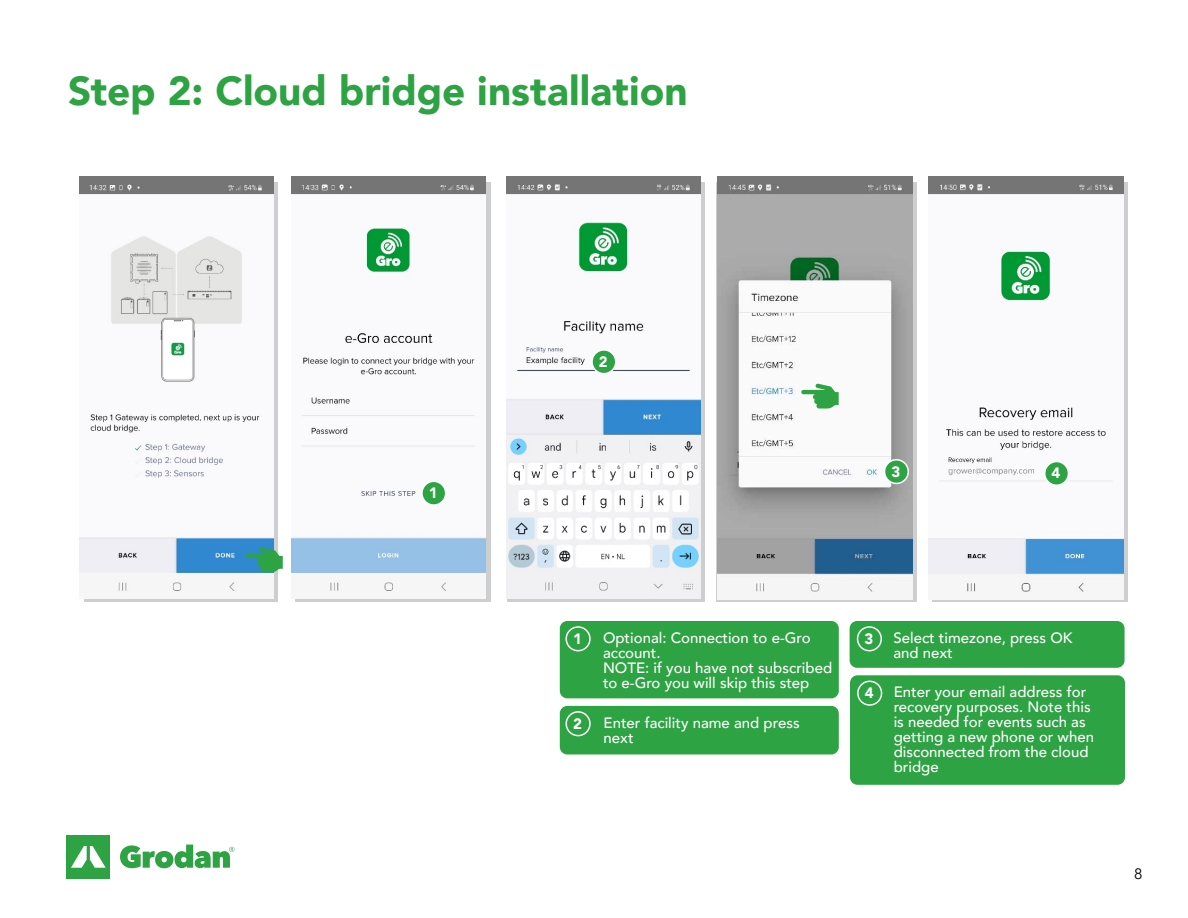
<style>
.page{position:relative;width:1188px;height:918px;background:#fff}
.page>*{position:absolute;margin:0;border:0;box-sizing:border-box;transform-origin:0 0}
.t1{font:900 40.5px "Avenir";color:#2da343}
.t2{font:500 15px/15px "Avenir";color:#fff}
.t3{font:900 15px "Avenir";color:#fff}
.t4{font:15px "Avenir";color:#000}
</style>
<div class="page">
<div style="left:67px;top:835px;width:43px;height:44px;background:#2da343"></div>
<svg style="left:71px;top:846px;width:35px;height:22px"></svg>
<svg style="left:120px;top:845px;width:114px;height:23px"></svg>
<div style="left:295px;top:183px;width:195px;height:419px;background:#cccecf"></div>
<div style="left:85px;top:183px;width:193px;height:419px;background:#cccecf"></div>
<div style="left:717px;top:183px;width:200px;height:419px;background:linear-gradient(to bottom,#cccecf,#cccecf)"></div>
<div style="left:933px;top:183px;width:195px;height:419px;background:#cccecf"></div>
<div style="left:507px;top:183px;width:197px;height:419px;background:#cccecf"></div>
<div style="left:560px;top:621px;width:279px;height:77px;background:#2da343;border-radius:8px"></div>
<div style="left:560px;top:706px;width:279px;height:48px;background:#2da343;border-radius:7px"></div>
<div style="left:850px;top:621px;width:275px;height:47px;background:#2da343;border-radius:8px"></div>
<div style="left:850px;top:675px;width:275px;height:110px;background:#2da343;border-radius:8px"></div>
<div style="left:565px;top:626px;width:26px;height:25px;border:2px solid #fff;border-radius:50%"></div>
<div style="left:565px;top:711px;width:26px;height:25px;border:2px solid #fff;border-radius:50%"></div>
<div style="left:857px;top:626px;width:25px;height:25px;border:2px solid #fff;border-radius:50%"></div>
<div style="left:857px;top:681px;width:25px;height:25px;border:2px solid #fff;border-radius:50%"></div>
<img style="left:79px;top:176px;width:195px;height:422px">
<img style="left:291px;top:176px;width:195px;height:422px">
<img style="left:506px;top:176px;width:195px;height:422px">
<img style="left:717px;top:176px;width:195px;height:424px">
<img style="left:928px;top:176px;width:196px;height:424px">
<svg style="left:245px;top:547px;width:38px;height:25px"></svg>
<div style="left:422px;top:481px;width:24px;height:24px;background:#2da343;border-radius:50%"></div>
<div style="left:421px;top:481px;width:25px;height:25px;border:2px solid #fff;border-radius:50%"></div>
<div style="left:592px;top:350px;width:24px;height:24px;background:#2da343;border-radius:50%"></div>
<div style="left:591px;top:349px;width:26px;height:25px;border:2px solid #fff;border-radius:50%"></div>
<svg style="left:801px;top:384px;width:38px;height:25px"></svg>
<div style="left:885px;top:460px;width:23px;height:23px;background:#2da343;border-radius:50%"></div>
<div style="left:884px;top:459px;width:25px;height:25px;border:2px solid #fff;border-radius:50%"></div>
<div style="left:1045px;top:462px;width:23px;height:23px;background:#2da343;border-radius:50%"></div>
<div style="left:1044px;top:461px;width:25px;height:25px;border:2px solid #fff;border-radius:50%"></div>
<h1 class="t1" style="left:68px;top:56px;width:621px">Step 2: Cloud bridge installation</h1>
<p class="t3" style="left:429px;top:480px;width:10px">1</p>
<p class="t3" style="left:599px;top:349px;width:10px">2</p>
<p class="t3" style="left:891px;top:458px;width:10px">3</p>
<p class="t3" style="left:1052px;top:460px;width:10px">4</p>
<p class="t3" style="left:573px;top:626px;width:10px">1</p>
<p class="t3" style="left:573px;top:711px;width:10px">2</p>
<p class="t2" style="left:603px;top:630px;width:231px">Optional: Connection to e-Gro account.<br>NOTE: if you have not subscribed to e-Gro you will skip this step</p>
<p class="t2" style="left:604px;top:714px;width:198px">Enter facility name and press next</p>
<p class="t3" style="left:864px;top:626px;width:10px">3</p>
<p class="t3" style="left:865px;top:680px;width:10px">4</p>
<p class="t2" style="left:893px;top:630px;width:181px">Select timezone, press OK and next</p>
<p class="t2" style="left:894px;top:684px;width:202px">Enter your email address for recovery purposes. Note this is needed for events such as getting a new phone or when disconnected from the cloud bridge</p>
<p class="t4" style="left:1134px;top:865px;width:10px">8</p>
</div>
